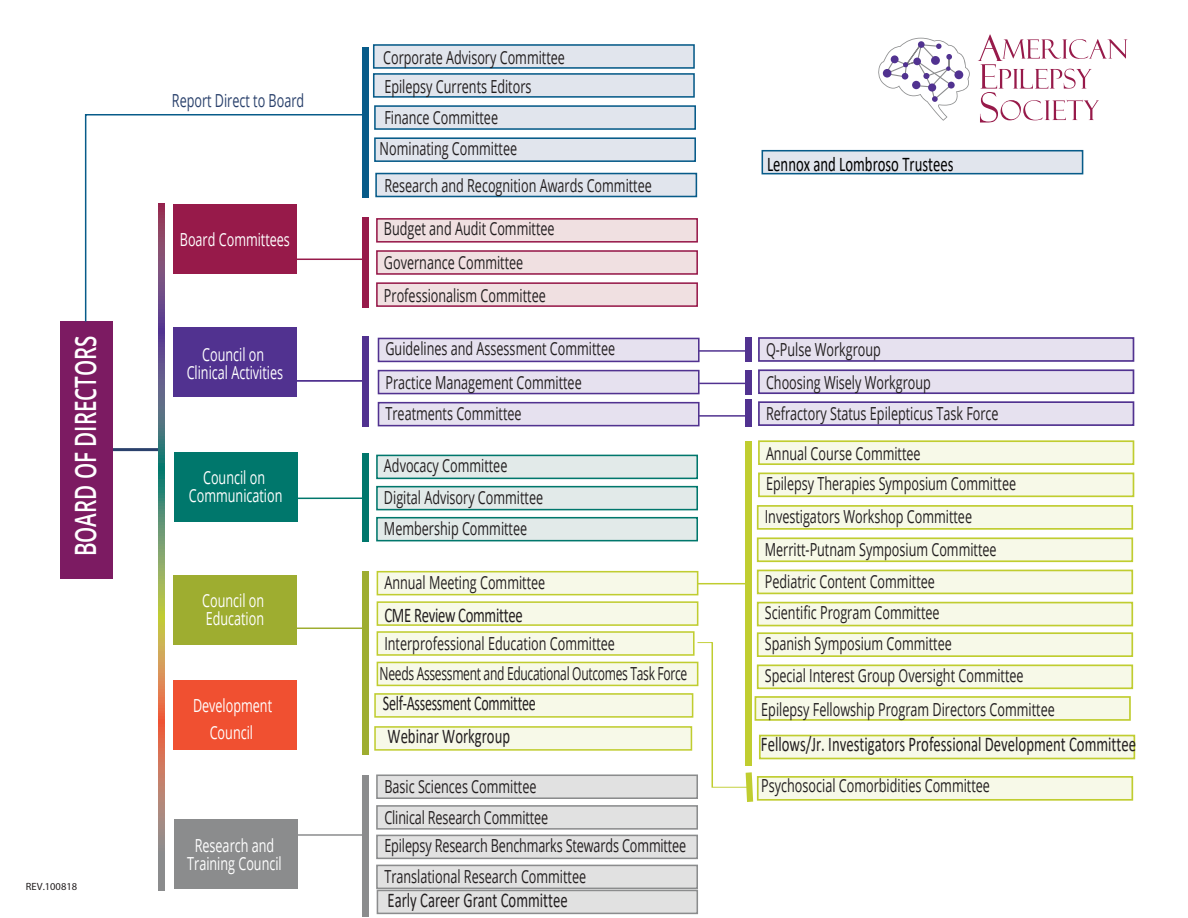
<style>
.page{position:relative;width:1188px;height:918px;background:#fff}
.page>*{position:absolute;margin:0;border:0;box-sizing:border-box;transform-origin:0 0}
.t1{font:600 29.4px "Open Sans";color:#fff;scale:.7 1}
.t2{font:21px "Calibri";color:#231f20;scale:.7 1}
.t3{font:21px/32.7px "Calibri";letter-spacing:-.02em;color:#231f20;scale:.67 1}
.t4{font:21px "Calibri";color:#000;scale:.7 1}
.t5{font:21px "Calibri";letter-spacing:-.02em;color:#231f20;scale:.7 1}
.t6{font:18px/31.5px "Open Sans";color:#231f20;scale:.7 1}
.t7{font:18px/18px "Open Sans";color:#fff;text-align:center;scale:.7 1}
.t8{font:18px "Open Sans";letter-spacing:-.025em;color:#231f20;scale:.67 1}
.t9{font:18px "Open Sans";color:#2a416c;scale:.7 1}
.t10{font:10.5px "Myriad Pro";color:#231f20}
</style>
<div class="page">
<div style="left:757px;top:505px;width:376px;height:25px;background:#f7f9e8;border:2px solid #c0cd30"></div>
<hr style="left:110px;top:448px;width:51px;height:3px;background:#2a416c">
<div style="left:61px;top:322px;width:52px;height:257px;background:#7c1b62"></div>
<div style="left:174px;top:819px;width:123px;height:69px;background:#8b8c8d"></div>
<div style="left:173px;top:327px;width:124px;height:70px;background:#513290"></div>
<div style="left:173px;top:575px;width:124px;height:70px;background:#9ead30"></div>
<div style="left:173px;top:680px;width:124px;height:69px;background:#f05031"></div>
<div style="left:174px;top:452px;width:123px;height:70px;background:#00776c"></div>
<svg style="left:978px;top:34px;width:150px;height:89px"></svg>
<svg style="left:878px;top:38px;width:92px;height:83px"></svg>
<div style="left:913px;top:58px;width:8px;height:7px;background:#513290;border-radius:50%"></div>
<div style="left:758px;top:369px;width:376px;height:25px;background:#e6e1ef;border:2px solid #513290"></div>
<div style="left:757px;top:537px;width:376px;height:25px;background:#f7f9e8;border:2px solid #c0cd30"></div>
<div style="left:757px;top:570px;width:376px;height:24px;background:#f7f9e8;border:2px solid #c0cd30"></div>
<div style="left:757px;top:602px;width:376px;height:24px;background:#f7f9e8;border:2px solid #c0cd30"></div>
<div style="left:757px;top:632px;width:376px;height:25px;background:#f7f9e8;border:2px solid #c0cd30"></div>
<div style="left:757px;top:665px;width:376px;height:24px;background:#f7f9e8;border:2px solid #c0cd30"></div>
<div style="left:758px;top:401px;width:376px;height:25px;background:#e6e1ef;border:2px solid #513290"></div>
<div style="left:745px;top:399px;width:6px;height:28px;background:#513290"></div>
<div style="left:758px;top:337px;width:376px;height:25px;background:#e6e1ef;border:2px solid #513290"></div>
<div style="left:745px;top:338px;width:6px;height:24px;background:#513290"></div>
<div style="left:745px;top:370px;width:6px;height:24px;background:#513290"></div>
<div style="left:745px;top:441px;width:6px;height:325px;background:#c0cd30"></div>
<svg style="left:159px;top:323px;width:6px;height:568px;background:#8e846d"></svg>
<div style="left:376px;top:218px;width:322px;height:25px;background:#f0e0e1;border:2px solid #971a4a"></div>
<div style="left:376px;top:250px;width:322px;height:25px;background:#f0e0e1;border:2px solid #971a4a"></div>
<div style="left:376px;top:282px;width:322px;height:25px;background:#f0e0e1;border:2px solid #971a4a"></div>
<div style="left:362px;top:217px;width:6px;height:91px;background:#971a4a"></div>
<div style="left:376px;top:774px;width:322px;height:25px;background:#e1e1e1;border:2px solid #8b8c8d"></div>
<div style="left:376px;top:805px;width:322px;height:25px;background:#e1e1e1;border:2px solid #8b8c8d"></div>
<div style="left:376px;top:835px;width:322px;height:24px;background:#e1e1e1;border:2px solid #8b8c8d"></div>
<div style="left:362px;top:775px;width:6px;height:141px;background:#8b8c8d"></div>
<div style="left:376px;top:865px;width:322px;height:24px;background:#e1e1e1;border:2px solid #8b8c8d"></div>
<div style="left:378px;top:338px;width:322px;height:24px;background:#e6e1ef;border:2px solid #513290"></div>
<div style="left:378px;top:370px;width:322px;height:24px;background:#e6e1ef;border:2px solid #513290"></div>
<div style="left:378px;top:402px;width:322px;height:24px;background:#e6e1ef;border:2px solid #513290"></div>
<div style="left:362px;top:337px;width:6px;height:90px;background:#513290"></div>
<div style="left:373px;top:73px;width:322px;height:25px;background:#e1e5ed;border:2px solid #075b89"></div>
<div style="left:374px;top:105px;width:322px;height:25px;background:#e1e5ed;border:2px solid #075b89"></div>
<div style="left:374px;top:137px;width:322px;height:25px;background:#e1e5ed;border:2px solid #075b89"></div>
<div style="left:373px;top:44px;width:322px;height:25px;background:#e1e5ed;border:2px solid #075b89"></div>
<div style="left:375px;top:173px;width:322px;height:24px;background:#e1e5ed;border:2px solid #075b89"></div>
<div style="left:362px;top:48px;width:6px;height:150px;background:#075b89"></div>
<div style="left:757px;top:776px;width:376px;height:25px;background:#f7f9e8;border:2px solid #c0cd30"></div>
<div style="left:755px;top:696px;width:376px;height:25px;background:#f7f9e8;border:2px solid #c0cd30"></div>
<svg style="left:84px;top:114px;width:278px;height:209px"></svg>
<hr style="left:295px;top:497px;width:70px;height:2px;background:#00776c">
<div style="left:362px;top:453px;width:6px;height:89px;background:#00776c"></div>
<div style="left:376px;top:486px;width:322px;height:24px;background:#e2eae9;border:2px solid #00776c"></div>
<div style="left:376px;top:455px;width:322px;height:24px;background:#e2eae9;border:2px solid #00776c"></div>
<div style="left:376px;top:517px;width:322px;height:24px;background:#e2eae9;border:2px solid #00776c"></div>
<hr style="left:290px;top:380px;width:76px;height:2px;background:#513290">
<hr style="left:295px;top:628px;width:69px;height:1px;background:#9ead30">
<hr style="left:698px;top:350px;width:50px;height:2px;background:#513290">
<hr style="left:699px;top:383px;width:49px;height:1px;background:#513290">
<hr style="left:699px;top:415px;width:48px;height:2px;background:#513290">
<div style="left:758px;top:440px;width:376px;height:25px;background:#f7f9e8;border:2px solid #c0cd30"></div>
<div style="left:758px;top:473px;width:376px;height:24px;background:#f7f9e8;border:2px solid #c0cd30"></div>
<hr style="left:292px;top:834px;width:73px;height:2px;background:#8b8c8d">
<hr style="left:698px;top:583px;width:49px;height:1px;background:#c0cd30">
<svg style="left:696px;top:642px;width:57px;height:160px"></svg>
<div style="left:377px;top:601px;width:321px;height:25px;background:#f7f9e8;border:2px solid #c0cd30"></div>
<div style="left:377px;top:571px;width:321px;height:24px;background:#f7f9e8;border:2px solid #c0cd30"></div>
<div style="left:362px;top:571px;width:6px;height:184px;background:#9ead30"></div>
<div style="left:377px;top:662px;width:321px;height:24px;background:#f7f9e8;border:2px solid #c0cd30"></div>
<div style="left:377px;top:631px;width:318px;height:25px;background:#f7f9e8;border:2px solid #c0cd30"></div>
<div style="left:759px;top:735px;width:376px;height:24px;background:#f7f9e8;border:2px solid #c0cd30"></div>
<div style="left:374px;top:693px;width:319px;height:25px;background:#f7f9e8;border:2px solid #c0cd30"></div>
<div style="left:374px;top:726px;width:318px;height:25px;background:#f7f9e8;border:2px solid #c0cd30"></div>
<div style="left:377px;top:890px;width:321px;height:24px;background:#e1e1e1;border:2px solid #8b8c8d"></div>
<div style="left:762px;top:150px;width:321px;height:24px;background:#e1e5ed;border:2px solid #075b89"></div>
<h1 class="t1" style="left:65px;top:556px;width:317px;rotate:-90deg">BOARD OF DIRECTORS</h1>
<p class="t10" style="left:26px;top:880px;width:53px">REV.100818</p>
<p class="t9" style="left:172px;top:88px;width:191px">Report Direct to Board</p>
<p class="t7" style="left:180px;top:230px;width:159px">Board Committees</p>
<p class="t7" style="left:187px;top:345px;width:139px">Council on<br>Clinical Activities</p>
<p class="t7" style="left:189px;top:468px;width:135px">Council on<br>Communication</p>
<p class="t7" style="left:202px;top:591px;width:90px;text-align:left">Council on<br>Education</p>
<p class="t7" style="left:193px;top:691px;width:115px;line-height:27.5px">Development<br>Council</p>
<p class="t7" style="left:187px;top:836px;width:137px">Research and<br>Training Council</p>
<p class="t6" style="left:383px;top:42px;width:261px">Corporate Advisory Committee</p>
<p class="t6" style="left:384px;top:70px;width:212px">Epilepsy Currents Editors</p>
<p class="t6" style="left:384px;top:101px;width:164px">Finance Committee</p>
<p class="t6" style="left:380px;top:132px;width:198px">Nominating Committee</p>
<p class="t6" style="left:384px;top:169px;width:384px">Research and Recognition Awards Committee</p>
<p class="t6" style="left:384px;top:211px;width:245px;line-height:34.3px">Budget and Audit Committee<br>Governance Committee</p>
<p class="t6" style="left:384px;top:279px;width:233px">Professionalism Committee</p>
<p class="t6" style="left:385px;top:332px;width:330px;line-height:33.6px">Guidelines and Assessment Committee<br>Practice Management Committee</p>
<p class="t6" style="left:385px;top:398px;width:196px">Treatments Committee</p>
<p class="t6" style="left:384px;top:450px;width:229px">Advocacy Committee<br>Digital Advisory Committee<br>Membership Committee</p>
<p class="t6" style="left:384px;top:567px;width:231px">Annual Meeting Committee</p>
<p class="t5" style="left:384px;top:600px;width:199px">CME Review Committee</p>
<p class="t6" style="left:384px;top:627px;width:331px">Interprofessional Education Committee</p>
<p class="t8" style="left:380px;top:661px;width:461px">Needs Assessment and Educational Outcomes Task Force</p>
<p class="t3" style="left:383px;top:687px;width:230px">Self-Assessment Committee<br>Webinar Workgroup</p>
<p class="t6" style="left:384px;top:771px;width:235px;line-height:30.6px">Basic Sciences Committee<br>Clinical Research Committee</p>
<p class="t6" style="left:384px;top:830px;width:433px;line-height:31px">Epilepsy Research Benchmarks Stewards Committee<br>Translational Research Committee</p>
<p class="t2" style="left:388px;top:885px;width:259px">Early Career Grant Committee</p>
<p class="t4" style="left:767px;top:149px;width:268px">Lennox and Lombroso Trustees</p>
<p class="t6" style="left:766px;top:334px;width:166px">Q-Pulse Workgroup</p>
<p class="t6" style="left:766px;top:366px;width:237px">Choosing Wisely Workgroup</p>
<p class="t6" style="left:766px;top:397px;width:334px">Refractory Status Epilepticus Task Force</p>
<p class="t6" style="left:766px;top:438px;width:359px;line-height:30px">Annual Course Committee<br>Epilepsy Therapies Symposium Committee</p>
<p class="t6" style="left:765px;top:500px;width:298px">Investigators Workshop Committee</p>
<p class="t6" style="left:766px;top:469px;width:222px">Annual Course Committee</p>
<p class="t6" style="left:765px;top:533px;width:333px">Merritt-Putnam Symposium Committee</p>
<p class="t6" style="left:765px;top:565px;width:245px">Pediatric Content Committee</p>
<p class="t6" style="left:765px;top:596px;width:251px">Scientific Program Committee</p>
<p class="t6" style="left:765px;top:627px;width:269px">Spanish Symposium Committee</p>
<p class="t6" style="left:765px;top:660px;width:371px">Special Interest Group Oversight Committee</p>
<p class="t6" style="left:761px;top:693px;width:421px">Epilepsy Fellowship Program Directors Committee</p>
<p class="t2" style="left:761px;top:730px;width:537px">Fellows/Jr. Investigators Professional Development Committee</p>
<p class="t6" style="left:761px;top:769px;width:328px">Psychosocial Comorbidities Committee</p>
</div>
